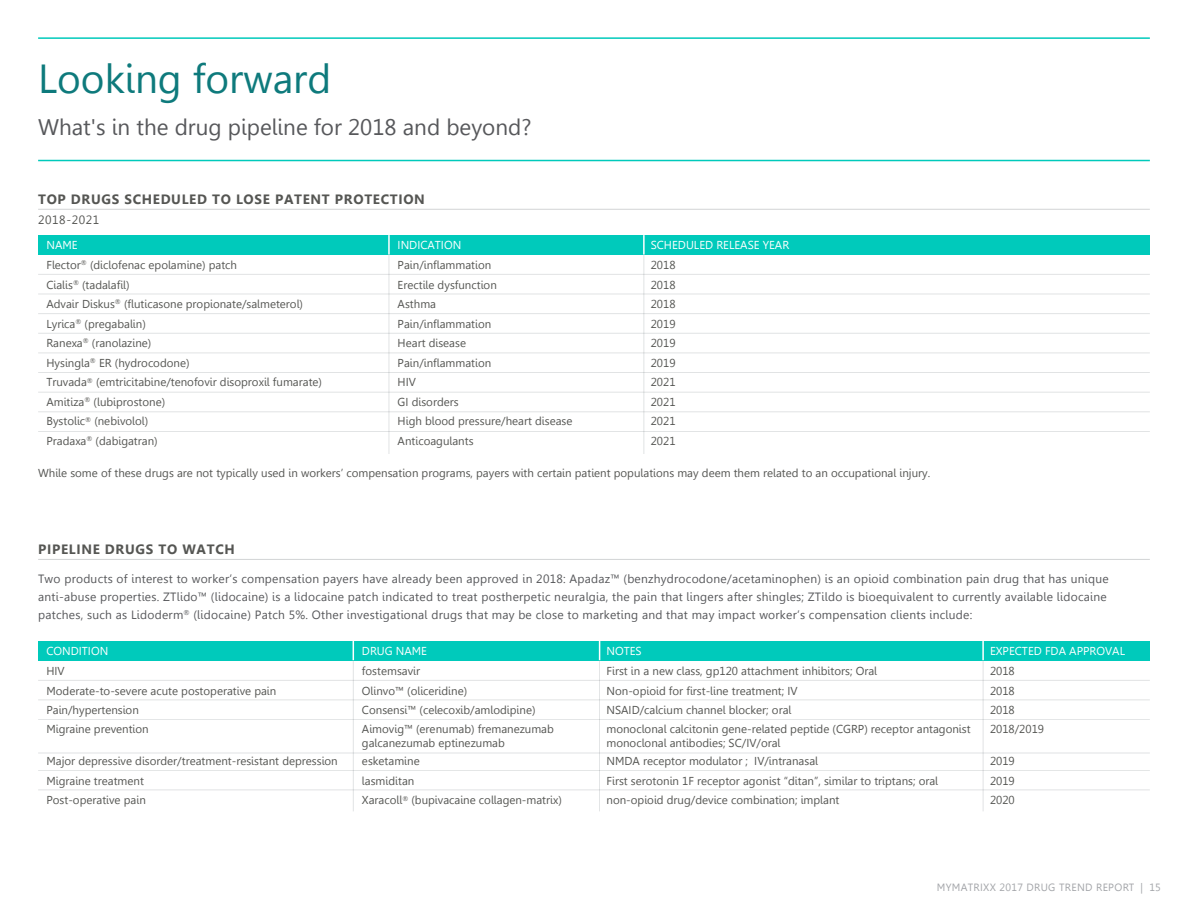
<style>
.page{position:relative;width:1188px;height:918px;background:#fff}
.page>*{position:absolute;margin:0;border:0;box-sizing:border-box;transform-origin:0 0}
.t1{font:40.5px "Gisha";color:#0e7a7c}
.t2{font:22.5px "Gisha";color:#57585b}
.t3{font:700 13.5px "Gisha";letter-spacing:.05em;color:#555653}
.t4{font:12px/18px "Gisha";letter-spacing:.02em;color:#57585b}
.t5{font:12px "Gisha";letter-spacing:.05em;color:#555653}
.t6{font:11.55px/19.5px "Gisha";color:#555653}
.t7{font:11.55px "Gisha";color:#fff}
.t8{font:10.5px "Gisha";letter-spacing:.03em;color:#a3a5a9}
.s1{color:#fff}
</style>
<div class="page">
<div style="left:38px;top:641px;width:1112px;height:19px;background:#00cabb"></div>
<hr style="left:38px;top:680px;width:1112px;height:1px;background:#e1e3e4">
<hr style="left:38px;top:559px;width:1112px;height:1px;background:#d2d4d5">
<hr style="left:599px;top:660px;width:1px;height:151px;background:#e1e3e4">
<hr style="left:353px;top:660px;width:1px;height:151px;background:#e1e3e4">
<hr style="left:38px;top:699px;width:1112px;height:1px;background:#e1e3e4">
<hr style="left:38px;top:719px;width:1112px;height:1px;background:#e1e3e4">
<hr style="left:38px;top:753px;width:1112px;height:1px;background:#e1e3e4">
<hr style="left:983px;top:660px;width:1px;height:151px;background:#e1e3e4">
<hr style="left:38px;top:770px;width:1112px;height:1px;background:#e1e3e4">
<hr style="left:38px;top:790px;width:1112px;height:1px;background:#e1e3e4">
<hr style="left:38px;top:294px;width:1112px;height:1px;background:#e1e3e4">
<hr style="left:38px;top:274px;width:1112px;height:1px;background:#e1e3e4">
<hr style="left:38px;top:313px;width:1112px;height:1px;background:#e1e3e4">
<hr style="left:38px;top:333px;width:1112px;height:1px;background:#e1e3e4">
<hr style="left:38px;top:353px;width:1112px;height:1px;background:#e1e3e4">
<hr style="left:38px;top:372px;width:1112px;height:1px;background:#e1e3e4">
<hr style="left:38px;top:392px;width:1112px;height:1px;background:#e1e3e4">
<hr style="left:38px;top:411px;width:1112px;height:1px;background:#e1e3e4">
<hr style="left:38px;top:431px;width:1112px;height:1px;background:#e1e3e4">
<div style="left:38px;top:235px;width:1112px;height:20px;background:#00cabb"></div>
<hr style="left:388px;top:235px;width:2px;height:20px;background:#fff">
<hr style="left:643px;top:235px;width:2px;height:20px;background:#fff">
<hr style="left:38px;top:209px;width:1112px;height:1px;background:#d2d4d5">
<hr style="left:643px;top:255px;width:1px;height:199px;background:#e1e3e4">
<hr style="left:389px;top:255px;width:1px;height:199px;background:#e1e3e4">
<svg style="left:599px;top:641px;width:1px;height:19px"></svg>
<svg style="left:353px;top:641px;width:1px;height:19px"></svg>
<svg style="left:982px;top:641px;width:2px;height:19px"></svg>
<hr style="left:38px;top:37px;width:1112px;height:2px;background:#00cabb">
<hr style="left:38px;top:160px;width:1112px;height:1px;background:#00cabb">
<h1 class="t1" style="left:38px;top:55px;width:295px">Looking forward</h1>
<h2 class="t2" style="left:38px;top:114px;width:495px">What's in the drug pipeline for 2018 and beyond?</h2>
<p class="t3" style="left:38px;top:191px;width:388px">TOP DRUGS SCHEDULED TO LOSE PATENT PROTECTION</p>
<p class="t5" style="left:38px;top:213px;width:63px">2018-2021</p>
<p class="t6" style="left:46px;top:235px;width:277px"><span class="s1">NAME<br></span>Flector<sup>®</sup> (diclofenac epolamine) patch<br>Cialis<sup>®</sup> (tadalafil)<br>Advair Diskus<sup>®</sup> (fluticasone propionate/salmeterol)<br>Lyrica<sup>®</sup> (pregabalin)<br>Ranexa<sup>®</sup> (ranolazine)<br>Hysingla<sup>®</sup> ER (hydrocodone)<br>Truvada<sup>®</sup> (emtricitabine/tenofovir disoproxil fumarate)<br>Amitiza<sup>®</sup> (lubiprostone)<br>Bystolic<sup>®</sup> (nebivolol)<br>Pradaxa<sup>®</sup> (dabigatran)</p>
<p class="t7" style="left:398px;top:238px;width:65px">INDICATION</p>
<p class="t6" style="left:398px;top:255px;width:176px">Pain/inflammation<br>Erectile dysfunction<br>Asthma<br>Pain/inflammation<br>Heart disease<br>Pain/inflammation<br>HIV<br>GI disorders<br>High blood pressure/heart disease<br>Anticoagulants</p>
<p class="t7" style="left:651px;top:238px;width:140px">SCHEDULED RELEASE YEAR</p>
<p class="t6" style="left:651px;top:255px;width:26px;text-align:justify">2018<br>2018<br>2018<br>2019<br>2019<br>2019<br>2021<br>2021<br>2021<br>2021</p>
<p class="t6" style="left:38px;top:463px;width:894px">While some of these drugs are not typically used in workers’ compensation programs, payers with certain patient populations may deem them related to an occupational injury.</p>
<p class="t3" style="left:38px;top:542px;width:198px">PIPELINE DRUGS TO WATCH</p>
<p class="t4" style="left:38px;top:570px;width:1072px">Two products of interest to worker’s compensation payers have already been approved in 2018: Apadaz™ (benzhydrocodone/acetaminophen) is an opioid combination pain drug that has unique anti-abuse properties. ZTlido™ (lidocaine) is a lidocaine patch indicated to treat postherpetic neuralgia, the pain that lingers after shingles; ZTildo is bioequivalent to currently available lidocaine patches, such as Lidoderm<sup>®</sup> (lidocaine) Patch 5%. Other investigational drugs that may be close to marketing and that may impact worker’s compensation clients include:</p>
<p class="t7" style="left:46px;top:644px;width:63px">CONDITION</p>
<p class="t6" style="left:46px;top:661px;width:20px">HIV</p>
<p class="t7" style="left:362px;top:644px;width:67px">DRUG NAME</p>
<p class="t7" style="left:990px;top:644px;width:137px">EXPECTED FDA APPROVAL</p>
<p class="t6" style="left:362px;top:661px;width:60px">fostemsavir</p>
<p class="t7" style="left:607px;top:644px;width:37px">NOTES</p>
<p class="t6" style="left:607px;top:661px;width:272px">First in a new class, gp120 attachment inhibitors; Oral</p>
<p class="t6" style="left:990px;top:661px;width:26px">2018</p>
<p class="t6" style="left:46px;top:681px;width:231px">Moderate-to-severe acute postoperative pain</p>
<p class="t6" style="left:362px;top:681px;width:107px">Olinvo™ (oliceridine)</p>
<p class="t6" style="left:607px;top:681px;width:193px">Non-opioid for first-line treatment; IV</p>
<p class="t6" style="left:990px;top:681px;width:26px">2018</p>
<p class="t6" style="left:46px;top:701px;width:94px">Pain/hypertension</p>
<p class="t6" style="left:362px;top:701px;width:175px">Consensi™ (celecoxib/amlodipine)</p>
<p class="t6" style="left:607px;top:701px;width:186px">NSAID/calcium channel blocker; oral</p>
<p class="t6" style="left:990px;top:701px;width:26px">2018</p>
<p class="t6" style="left:46px;top:752px;width:293px">Major depressive disorder/treatment-resistant depression</p>
<p class="t6" style="left:362px;top:752px;width:59px">esketamine</p>
<p class="t6" style="left:607px;top:752px;width:213px">NMDA receptor modulator ; IV/intranasal</p>
<p class="t6" style="left:990px;top:752px;width:26px">2019</p>
<p class="t6" style="left:46px;top:771px;width:99px">Migraine treatment</p>
<p class="t6" style="left:362px;top:771px;width:54px">lasmiditan</p>
<p class="t6" style="left:607px;top:771px;width:333px">First serotonin 1F receptor agonist “ditan”, similar to triptans; oral</p>
<p class="t6" style="left:990px;top:771px;width:26px">2019</p>
<p class="t6" style="left:362px;top:791px;width:201px">Xaracoll<sup>®</sup> (bupivacaine collagen-matrix)</p>
<p class="t6" style="left:362px;top:722px;width:193px;line-height:13.8px">Aimovig™ (erenumab) fremanezumab galcanezumab eptinezumab</p>
<p class="t6" style="left:607px;top:722px;width:366px;line-height:13.8px">monoclonal calcitonin gene-related peptide (CGRP) receptor antagonist monoclonal antibodies; SC/IV/oral</p>
<p class="t6" style="left:46px;top:719px;width:104px">Migraine prevention</p>
<p class="t6" style="left:990px;top:719px;width:56px">2018/2019</p>
<p class="t6" style="left:46px;top:791px;width:101px">Post-operative pain</p>
<p class="t6" style="left:607px;top:791px;width:234px">non-opioid drug/device combination; implant</p>
<p class="t6" style="left:990px;top:791px;width:26px">2020</p>
<p class="t8" style="left:937px;top:881px;width:225px">MYMATRIXX 2017 DRUG TREND REPORT | 15</p>
</div>
